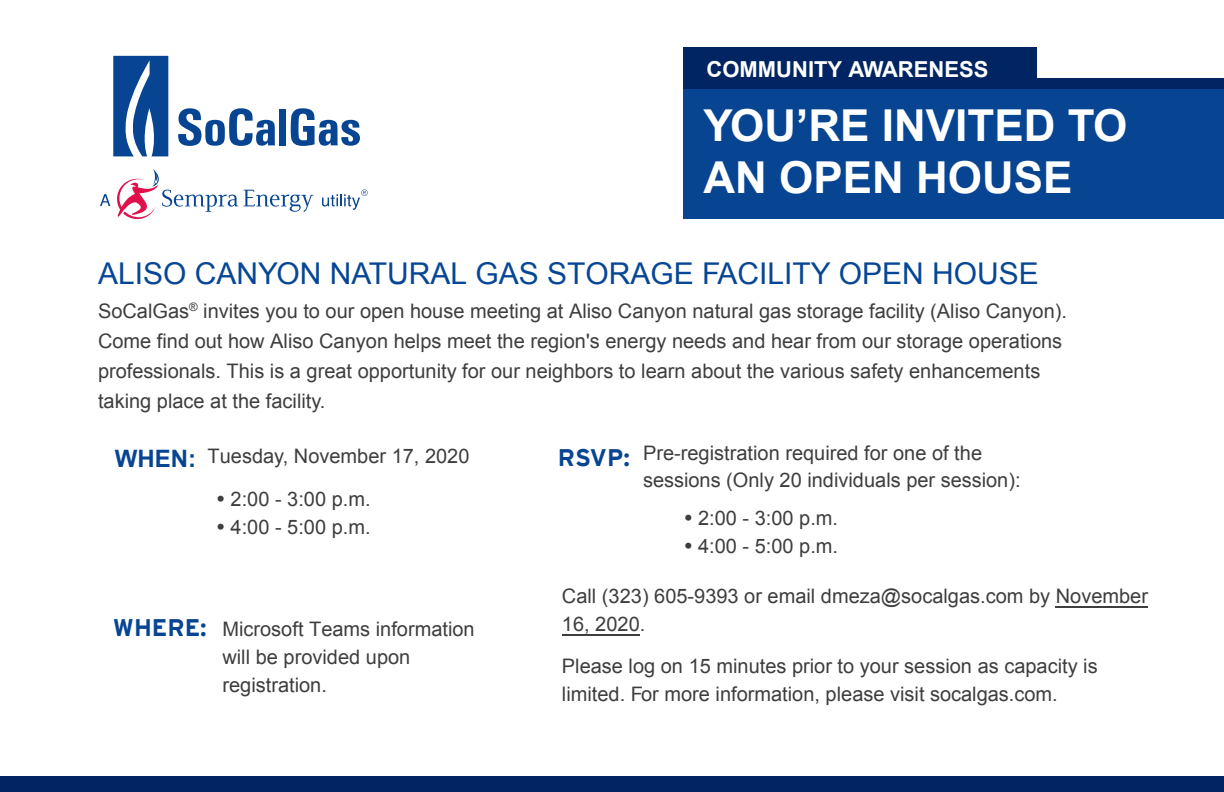
<style>
.page{position:relative;width:1224px;height:792px;background:#fff}
.page>*{position:absolute;margin:0;border:0;box-sizing:border-box;transform-origin:0 0}
.t1{font:700 44px/52px "Arial";color:#fff}
.t2{font:30px "Arial";color:#074694}
.t3{font:700 24px "Interstate";color:#074592}
.t4{font:700 22px "Arial";color:#fff}
.t5{font:20px/28px "Arial";color:#3e3e3f}
.s1{font-weight:700;font-size:24px;color:#074592}
.s2{font-family:"Interstate"}
</style>
<div class="page">
<div style="left:683px;top:84px;width:541px;height:135px;background:#074592"></div>
<div style="left:683px;top:79px;width:541px;height:10px;background:#002562"></div>
<div style="left:683px;top:47px;width:354px;height:42px;background:#002562"></div>
<div style="left:0;top:777px;width:1224px;height:15px;background:#002562"></div>
<svg style="left:113px;top:56px;width:55px;height:100px"></svg>
<svg style="left:178px;top:108px;width:97px;height:38px"></svg>
<div style="left:279px;top:109px;width:7px;height:36px;background:#074592"></div>
<svg style="left:291px;top:108px;width:69px;height:38px"></svg>
<svg style="left:100px;top:194px;width:10px;height:12px"></svg>
<svg style="left:117px;top:169px;width:121px;height:50px"></svg>
<svg style="left:244px;top:190px;width:69px;height:22px"></svg>
<svg style="left:322px;top:190px;width:46px;height:20px"></svg>
<hr style="left:1056px;top:606px;width:92px;height:1px;background:#3e3e3f">
<hr style="left:562px;top:634px;width:78px;height:1px;background:#3e3e3f">
<p class="t4" style="left:707px;top:55px;width:283px">COMMUNITY AWARENESS</p>
<h1 class="t1" style="left:703px;top:101px;width:425px">YOU’RE INVITED TO<br>AN OPEN HOUSE</h1>
<h2 class="t2" style="left:98px;top:253px;width:942px">ALISO CANYON NATURAL GAS STORAGE FACILITY OPEN HOUSE</h2>
<p class="t5" style="left:98px;top:296px;width:971px;line-height:30px">SoCalGas<sup>®</sup> invites you to our open house meeting at Aliso Canyon natural gas storage facility (Aliso Canyon).<br>Come find out how Aliso Canyon helps meet the region's energy needs and hear from our storage operations professionals. This is a great opportunity for our neighbors to learn about the various safety enhancements taking place at the facility.</p>
<p class="t5" style="left:115px;top:442px;width:356px"><span class="s1">WHEN:</span> Tuesday, November 17, 2020</p>
<p class="t5" style="left:217px;top:485px;width:156px"><span class="s2">•</span> 2:00 - 3:00 p.m.</p>
<p class="t5" style="left:217px;top:513px;width:156px"><span class="s2">•</span> 4:00 - 5:00 p.m.</p>
<p class="t3" style="left:113px;top:614px;width:95px">WHERE:</p>
<p class="t5" style="left:222px;top:615px;width:254px">Microsoft Teams information will be provided upon registration.</p>
<p class="t3" style="left:558px;top:444px;width:74px">RSVP:</p>
<p class="t5" style="left:643px;top:439px;width:379px">Pre-registration required for one of the sessions (Only 20 individuals per session):</p>
<p class="t5" style="left:684px;top:504px;width:156px"><span class="s2">•</span> 2:00 - 3:00 p.m.</p>
<p class="t5" style="left:684px;top:532px;width:156px"><span class="s2">•</span> 4:00 - 5:00 p.m.</p>
<p class="t5" style="left:562px;top:582px;width:588px">Call (323) 605-9393 or email dmeza@socalgas.com by November<br>16, 2020.</p>
<p class="t5" style="left:562px;top:653px;width:537px">Please log on 15 minutes prior to your session as capacity is limited. For more information, please visit socalgas.com.</p>
</div>
